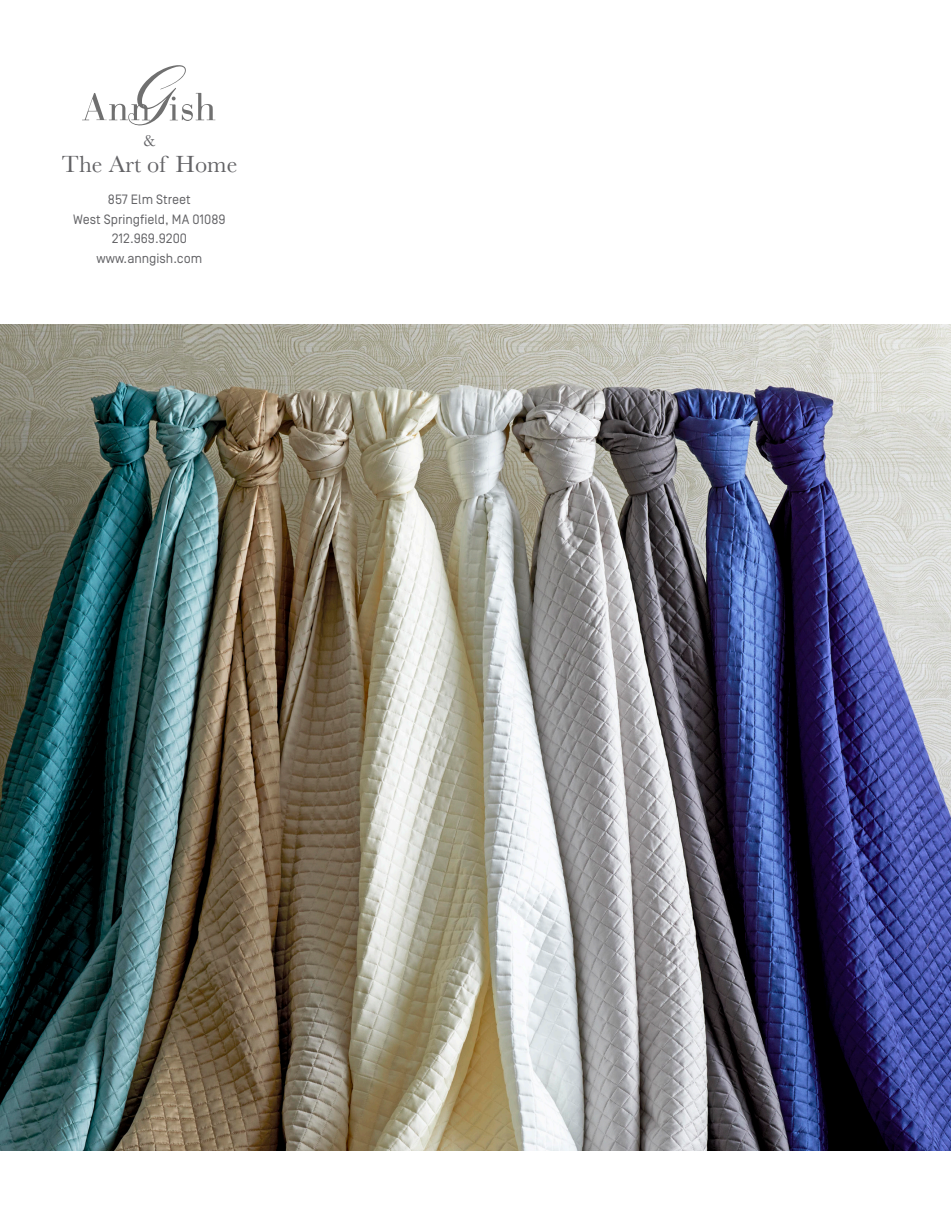
<style>
.page{position:relative;width:951px;height:1221px;background:#fff}
.page>*{position:absolute;margin:0;border:0;box-sizing:border-box;transform-origin:0 0}
.MET_text{font:24.3px "Baskerville";color:#636366}
.MET_text-2{font:16.95px "Baskerville";color:#636366}
.MET_text-3{font:13.5px/19.5px "Simplon Norm";color:#636366;text-align:center}
</style>
<div class="page">
<img style="left:0;top:325px;width:950px;height:825px">
<svg style="left:82px;top:65px;width:133px;height:60px"></svg>
<p class="MET_text-2" style="left:144px;top:130px;width:13px">&amp;</p>
<p class="MET_text" style="left:62px;top:148px;width:177px">The Art of Home</p>
<p class="MET_text-3" style="left:73px;top:190px;width:154px">857 Elm Street<br>West Springfield, MA 01089<br>212.969.9200 www.anngish.com</p>
</div>
